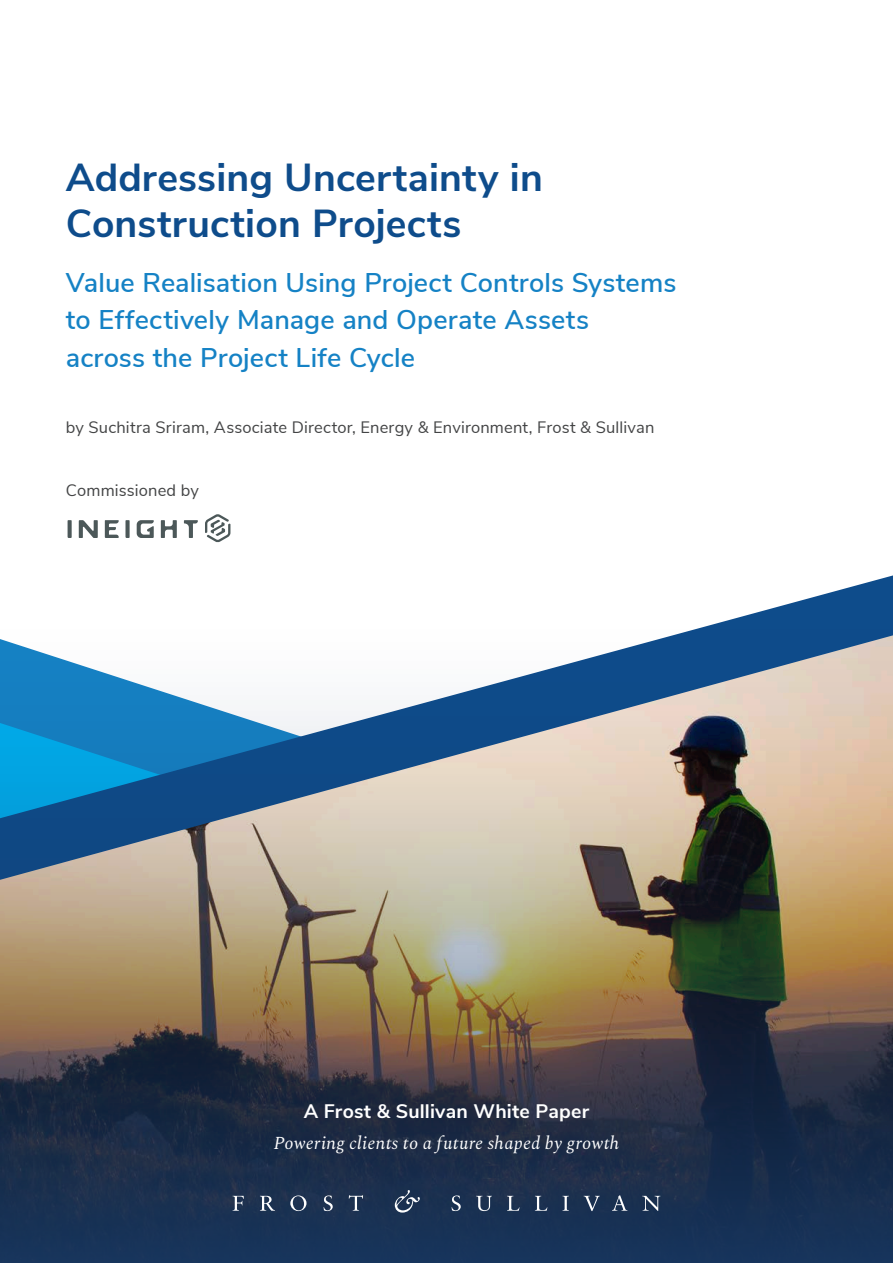
<style>
.page{position:relative;width:893px;height:1263px;background:#fff}
.page>*{position:absolute;margin:0;border:0;box-sizing:border-box;transform-origin:0 0}
.t1{font:700 39px/46.5px "Nunito Sans";letter-spacing:.005em;color:#0e4c8b}
.t2{font:600 27px/37.5px "Nunito Sans";letter-spacing:.005em;color:#1582c5}
.t3{font:700 19.5px "Nunito Sans";letter-spacing:.01em;color:#fff}
.t4{font:italic 18px "Spectral";letter-spacing:.02em;color:#fff}
.t5{font:16.5px "Nunito Sans";letter-spacing:.01em;color:#434445}
</style>
<div class="page">
<img style="left:0;top:618px;width:893px;height:645px">
<svg style="left:233px;top:1196px;width:11px;height:15px"></svg>
<svg style="left:260px;top:1196px;width:15px;height:15px"></svg>
<svg style="left:290px;top:1195px;width:16px;height:16px"></svg>
<svg style="left:323px;top:1195px;width:10px;height:16px"></svg>
<svg style="left:349px;top:1195px;width:14px;height:16px"></svg>
<svg style="left:451px;top:1195px;width:10px;height:16px"></svg>
<svg style="left:476px;top:1196px;width:16px;height:15px"></svg>
<svg style="left:507px;top:1196px;width:13px;height:15px"></svg>
<svg style="left:535px;top:1196px;width:12px;height:15px"></svg>
<svg style="left:563px;top:1196px;width:6px;height:15px"></svg>
<svg style="left:584px;top:1196px;width:16px;height:15px"></svg>
<svg style="left:612px;top:1195px;width:15px;height:16px"></svg>
<svg style="left:642px;top:1196px;width:18px;height:15px"></svg>
<svg style="left:395px;top:1190px;width:25px;height:22px"></svg>
<svg style="left:105px;top:520px;width:14px;height:18px"></svg>
<svg style="left:137px;top:520px;width:17px;height:18px"></svg>
<svg style="left:161px;top:520px;width:16px;height:18px"></svg>
<svg style="left:184px;top:520px;width:14px;height:18px"></svg>
<div style="left:125px;top:520px;width:5px;height:18px;background:#4c5859"></div>
<svg style="left:68px;top:520px;width:4px;height:18px"></svg>
<svg style="left:79px;top:520px;width:19px;height:18px"></svg>
<svg style="left:205px;top:514px;width:25px;height:28px"></svg>
<h1 class="t1" style="left:66px;top:151px;width:478px">Addressing Uncertainty in<br>Construction Projects</h1>
<p class="t2" style="left:66px;top:262px;width:612px">Value Realisation Using Project Controls Systems to Effectively Manage and Operate Assets<br>across the Project Life Cycle</p>
<p class="t5" style="left:66px;top:415px;width:590px">by Suchitra Sriram, Associate Director, Energy &amp; Environment, Frost &amp; Sullivan</p>
<p class="t5" style="left:66px;top:478px;width:135px">Commissioned by</p>
<p class="t3" style="left:304px;top:1097px;width:287px">A Frost &amp; Sullivan White Paper</p>
<p class="t4" style="left:274px;top:1130px;width:347px">Powering clients to a future shaped by growth</p>
</div>
